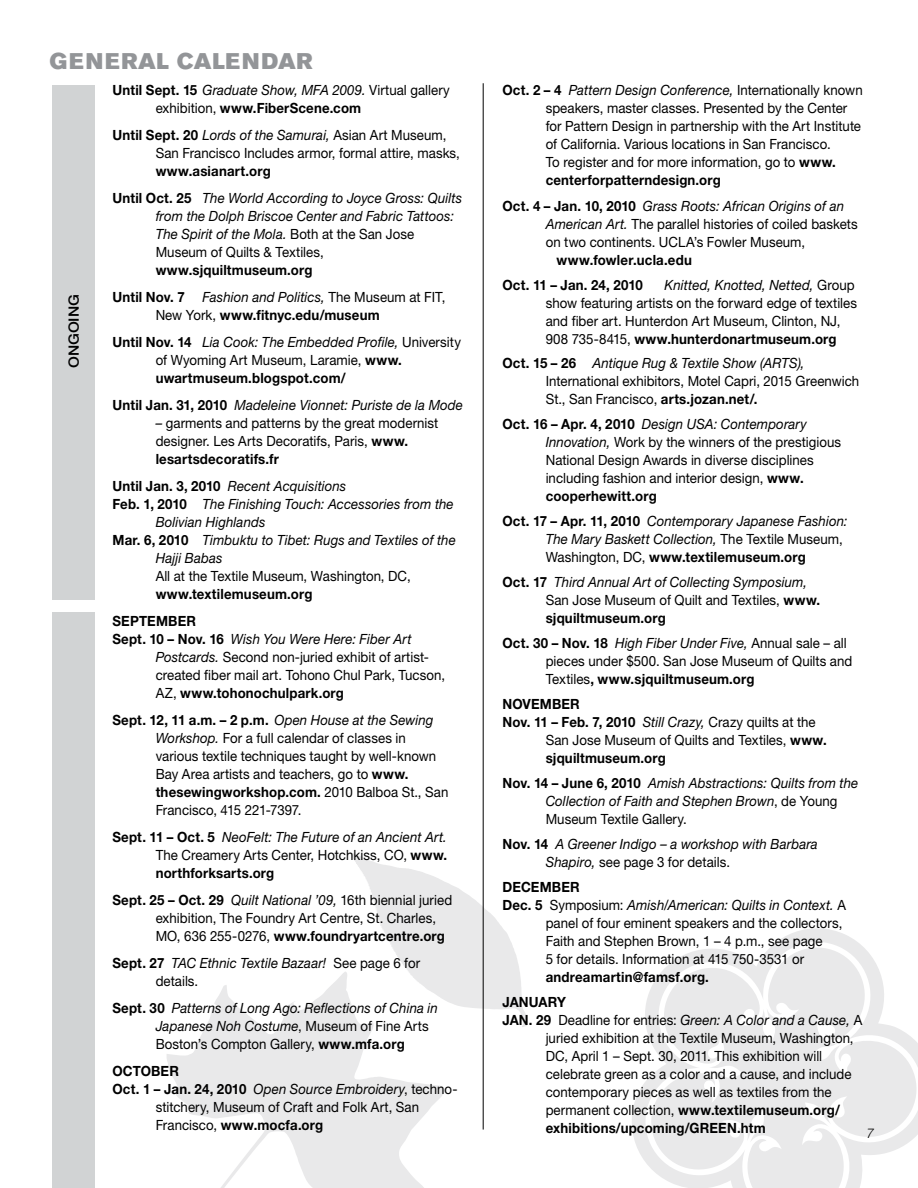
<style>
.page{position:relative;width:918px;height:1188px;background:#fff}
.page>*{position:absolute;margin:0;border:0;box-sizing:border-box;transform-origin:0 0}
.t1{font:22.5px "Akzidenz Grotesk BE Super";letter-spacing:.045em;color:#939598}
.t2{font:14.1px/18px "Helvetica Neue";color:#000;scale:.94 1}
.t3{font:italic 14.1px/18px "Helvetica Neue";letter-spacing:.005em;color:#000;scale:.94 1}
.t4{font:700 14.1px/18px "Helvetica Neue";letter-spacing:.01em;color:#000;scale:.94 1}
.t5{font:500 14.1px "Helvetica Neue";letter-spacing:-.005em;color:#000;scale:1.1 1}
.t6{font:italic 300 13.5px "Helvetica Neue";color:#000}
.s1{font-weight:400;font-style:italic}
.s2{font-weight:400}
.s3{font-weight:700}
.s4{font-style:italic}
.s5{font-weight:700;font-style:normal}
.s6{font-style:normal}
</style>
<div class="page">
<svg style="left:350px;top:853px;width:177px;height:174px"></svg>
<svg style="left:167px;top:971px;width:278px;height:217px;fill:#e9e9ea"></svg>
<svg style="left:632px;top:928px;width:211px;height:221px"></svg>
<svg style="left:638px;top:934px;width:280px;height:254px;fill:#e9e9ea"></svg>
<div style="left:52px;top:613px;width:43px;height:575px;background:#d1d3d4"></div>
<hr style="left:483px;top:83px;width:1px;height:1047px;background:#000">
<div style="left:52px;top:86px;width:43px;height:514px;background:#d1d3d4"></div>
<h1 class="t1" style="left:50px;top:48px;width:265px">GENERAL CALENDAR</h1>
<p class="t5" style="left:65px;top:368px;width:69px;rotate:-90deg">ONGOING</p>
<p class="t4" style="left:156px;top:81px;width:314px;text-indent:-43px">Until Sept. 15 <span class="s1">Graduate Show, MFA 2009.</span> <span class="s2">Virtual gallery exhibition,</span> www.FiberScene.com</p>
<p class="t2" style="left:156px;top:126px;width:325px;text-indent:-43px"><span class="s3">Until Sept. 20</span> <span class="s4">Lords of the Samurai,</span> Asian Art Museum,<br>San Francisco Includes armor, formal attire, masks,</p>
<p class="t3" style="left:112px;top:157px;width:373px;line-height:27px;text-indent:43px"><span class="s5">www.asianart.org<br>Until Oct. 25</span> The World According to Joyce Gross: Quilts</p>
<p class="t3" style="left:156px;top:207px;width:319px">from the Dolph Briscoe Center and Fabric Tattoos:<br>The Spirit of the Mola. <span class="s6">Both at the San Jose<br>Museum of Quilts &amp; Textiles,</span></p>
<p class="t4" style="left:112px;top:256px;width:356px;line-height:27px;text-indent:43px">www.sjquiltmuseum.org<br>Until Nov. 7 <span class="s1">Fashion and Politics,</span> <span class="s2">The Museum at FIT,</span></p>
<p class="t4" style="left:112px;top:301px;width:372px;line-height:27px;text-indent:43px"><span class="s2">New York,</span> www.fitnyc.edu/museum<br>Until Nov. 14 <span class="s1">Lia Cook: The Embedded Profile,</span> <span class="s2">University</span></p>
<p class="t4" style="left:156px;top:351px;width:263px"><span class="s2">of Wyoming Art Museum, Laramie,</span> www. uwartmuseum.blogspot.com/</p>
<p class="t3" style="left:112px;top:396px;width:374px"><span class="s5">Until Jan. 31, 2010</span> Madeleine Vionnet: Puriste de la Mode</p>
<p class="t2" style="left:156px;top:414px;width:302px"><span class="s4">–</span> garments and patterns by the great modernist designer. Les Arts Decoratifs, Paris, <span class="s3">www. lesartsdecoratifs.fr</span></p>
<p class="t3" style="left:112px;top:477px;width:250px"><span class="s5">Until Jan. 3, 2010</span> Recent Acquisitions</p>
<p class="t3" style="left:112px;top:495px;width:365px"><span class="s5">Feb. 1, 2010</span> The Finishing Touch: Accessories from the</p>
<p class="t3" style="left:156px;top:513px;width:118px">Bolivian Highlands</p>
<p class="t3" style="left:112px;top:531px;width:367px"><span class="s5">Mar. 6, 2010</span> Timbuktu to Tibet: Rugs and Textiles of the</p>
<p class="t3" style="left:156px;top:549px;width:73px">Hajji Babas</p>
<p class="t2" style="left:156px;top:567px;width:273px">All at the Textile Museum, Washington, DC,</p>
<p class="t4" style="left:112px;top:580px;width:214px;line-height:27px;text-indent:43px">www.textilemuseum.org<br>SEPTEMBER</p>
<p class="t2" style="left:156px;top:630px;width:309px;text-indent:-43px"><span class="s3">Sept. 10 – Nov. 16</span> <span class="s4">Wish You Were Here: Fiber Art Postcards.</span> Second non-juried exhibit of artist&shy;created fiber mail art. Tohono Chul Park, Tucson, AZ, <span class="s3">www.tohonochulpark.org</span></p>
<p class="t2" style="left:156px;top:711px;width:313px;text-indent:-43px"><span class="s3">Sept. 12, 11 a.m. – 2 p.m.</span> <span class="s4">Open House at the Sewing Workshop.</span> For a full calendar of classes in various textile techniques taught by well-known Bay Area artists and teachers, go to <span class="s3">www. thesewingworkshop.com.</span> 2010 Balboa St., San Francisco, 415 221-7397.</p>
<p class="t4" style="left:156px;top:828px;width:312px;text-align:justify;text-indent:-43px">Sept. 11 – Oct. 5 <span class="s1">NeoFelt: The Future of an Ancient Art.<br></span><span class="s2">The Creamery Arts Center, Hotchkiss, CO,</span> www. northforksarts.org</p>
<p class="t2" style="left:156px;top:891px;width:317px;text-indent:-43px"><span class="s3">Sept. 25 – Oct. 29</span> <span class="s4">Quilt National ’09,</span> 16th biennial juried exhibition, The Foundry Art Centre, St. Charles,<br>MO, 636 255-0276, <span class="s3">www.foundryartcentre.org</span></p>
<p class="t3" style="left:156px;top:954px;width:283px;text-indent:-43px"><span class="s5">Sept. 27</span> TAC Ethnic Textile Bazaar! <span class="s6">See page 6 for details.</span></p>
<p class="t3" style="left:156px;top:999px;width:302px;text-indent:-43px"><span class="s5">Sept. 30</span> Patterns of Long Ago: Reflections of China in<br>Japanese Noh Costume<span class="s6">, Museum of Fine Arts<br>Boston’s Compton Gallery,</span> <span class="s5">www.mfa.org</span></p>
<p class="t4" style="left:112px;top:1062px;width:72px">OCTOBER</p>
<p class="t3" style="left:112px;top:1080px;width:369px"><span class="s5">Oct. 1 – Jan. 24, 2010</span> Open Source Embroidery<span class="s6">, techno-</span></p>
<p class="t2" style="left:156px;top:1098px;width:282px">stitchery, Museum of Craft and Folk Art, San</p>
<p class="t4" style="left:156px;top:1116px;width:180px"><span class="s2">Francisco,</span> www.mocfa.org</p>
<p class="t2" style="left:546px;top:81px;width:339px;text-indent:-43px"><span class="s3">Oct. 2 – 4</span> <span class="s4">Pattern Design Conference,</span> Internationally known speakers, master classes. Presented by the Center for Pattern Design in partnership with the Art Institute of California. Various locations in San Francisco.<br>To register and for more information, go to <span class="s3">www. centerforpatterndesign.org</span></p>
<p class="t2" style="left:546px;top:197px;width:333px;text-indent:-43px"><span class="s3">Oct. 4 – Jan. 10, 2010</span> <span class="s4">Grass Roots: African Origins of an<br>American Art.</span> The parallel histories of coiled baskets on two continents. UCLA’s Fowler Museum,</p>
<p class="t4" style="left:503px;top:247px;width:203px;line-height:24.9px;text-indent:54px">www.fowler.ucla.edu<br>Oct. 11 – Jan. 24, 2010</p>
<p class="t2" style="left:546px;top:275px;width:333px;text-indent:119px"><span class="s4">Knitted, Knotted, Netted,</span> Group show featuring artists on the forward edge of textiles and fiber art. Hunterdon Art Museum, Clinton, NJ, 908 735-8415, <span class="s3">www.hunterdonartmuseum.org</span></p>
<p class="t2" style="left:546px;top:354px;width:335px;text-indent:-43px"><span class="s3">Oct. 15 – 26</span> <span class="s4">Antique Rug &amp; Textile Show (ARTS),<br></span>International exhibitors, Motel Capri, 2015 Greenwich<br>St., San Francisco, <span class="s3">arts.jozan.net/.</span></p>
<p class="t2" style="left:546px;top:415px;width:316px;text-indent:-43px"><span class="s3">Oct. 16 – Apr. 4, 2010</span> <span class="s4">Design USA: Contemporary Innovation,</span> Work by the winners of the prestigious National Design Awards in diverse disciplines including fashion and interior design, <span class="s3">www. cooperhewitt.org</span></p>
<p class="t3" style="left:546px;top:512px;width:323px;text-indent:-43px"><span class="s5">Oct. 17 – Apr. 11, 2010</span> Contemporary Japanese Fashion:<br>The Mary Baskett Collection, <span class="s6">The Textile Museum,<br>Washington, DC,</span> <span class="s5">www.textilemuseum.org</span></p>
<p class="t3" style="left:546px;top:573px;width:293px;text-indent:-43px"><span class="s5">Oct. 17</span> Third Annual Art of Collecting Symposium,<br><span class="s6">San Jose Museum of Quilt and Textiles,</span> <span class="s5">www. sjquiltmuseum.org</span></p>
<p class="t2" style="left:546px;top:634px;width:328px;text-indent:-43px"><span class="s3">Oct. 30 – Nov. 18</span> <span class="s4">High Fiber Under Five,</span> Annual sale – all pieces under $500. San Jose Museum of Quilts and<br>Textiles<span class="s3">, www.sjquiltmuseum.org</span></p>
<p class="t4" style="left:503px;top:695px;width:84px">NOVEMBER</p>
<p class="t4" style="left:503px;top:713px;width:335px">Nov. 11 – Feb. 7, 2010 <span class="s1">Still Crazy,</span> <span class="s2">Crazy quilts at the</span></p>
<p class="t2" style="left:546px;top:731px;width:301px">San Jose Museum of Quilts and Textiles, <span class="s3">www.</span></p>
<p class="t4" style="left:546px;top:749px;width:129px">sjquiltmuseum.org</p>
<p class="t3" style="left:546px;top:774px;width:334px;text-indent:-43px"><span class="s5">Nov. 14 – June 6, 2010</span> Amish Abstractions: Quilts from the<br>Collection of Faith and Stephen Brown<span class="s6">, de Young<br>Museum Textile Gallery.</span></p>
<p class="t3" style="left:546px;top:835px;width:291px;text-indent:-43px"><span class="s5">Nov. 14</span> A Greener Indigo – a workshop with Barbara<br>Shapiro, <span class="s6">see page 3 for details.</span></p>
<p class="t4" style="left:503px;top:877px;width:84px">DECEMBER</p>
<p class="t3" style="left:503px;top:896px;width:367px"><span class="s5">Dec. 5</span> <span class="s6">Symposium:</span> Amish/American: Quilts in Context. <span class="s6">A</span></p>
<p class="t2" style="left:546px;top:914px;width:317px">panel of four eminent speakers and the collectors,</p>
<p class="t2" style="left:546px;top:932px;width:296px">Faith and Stephen Brown, 1 – 4 p.m., see page</p>
<p class="t2" style="left:546px;top:950px;width:276px">5 for details. Information at 415 750-3531 or</p>
<p class="t4" style="left:503px;top:964px;width:221px;line-height:24.9px;text-indent:43px">andreamartin@famsf.org.<br>JANUARY</p>
<p class="t2" style="left:546px;top:1010px;width:338px;text-indent:-43px"><span class="s3">JAN. 29</span> Deadline for entries: <span class="s4">Green: A Color and a Cause,</span> A juried exhibition at the Textile Museum, Washington, DC, April 1 – Sept. 30, 2011. This exhibition will celebrate green as a color and a cause, and include contemporary pieces as well as textiles from the permanent collection, <span class="s3">www.textilemuseum.org/ exhibitions/upcoming/GREEN.htm</span></p>
<p class="t6" style="left:866px;top:1125px;width:9px">7</p>
</div>
